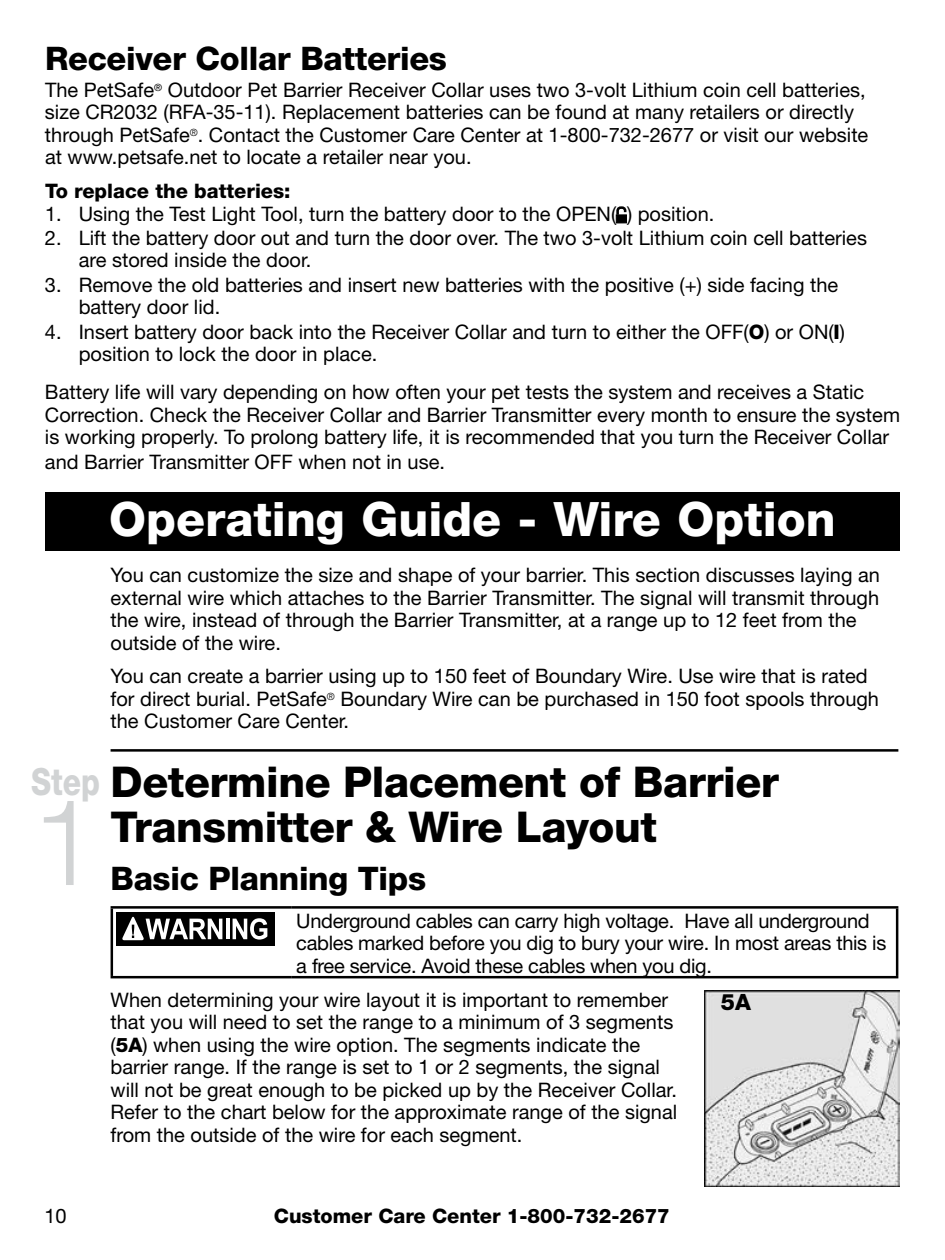
<style>
.page{position:relative;width:945px;height:1260px;background:#fff}
.page>*{position:absolute;margin:0;border:0;box-sizing:border-box;transform-origin:0 0}
.t1{font:300 120px "Helvetica Neue";color:#d1d3d4}
.t2{font:800 47.5px "Helvetica Neue";color:#fff}
.t3{font:800 42.5px/45px "Helvetica Neue";letter-spacing:-.01em;color:#000}
.t4{font:800 37.5px "Helvetica Neue";color:#d1d3d4;scale:.8 1}
.t5{font:800 32.5px "Helvetica Neue";letter-spacing:-.01em;color:#000}
.t6{font:800 22.5px "Helvetica Neue";color:#000}
.t7{font:20px/22.5px "Helvetica Neue";color:#000}
.t8{font:800 20px "Helvetica Neue";color:#000}
.s1{font-weight:800}
</style>
<div class="page">
<svg style="left:615px;top:206px;width:12px;height:11px"></svg>
<div style="left:616px;top:215px;width:11px;height:8px;background:#000"></div>
<div style="left:45px;top:492px;width:855px;height:58px;background:#000"></div>
<hr style="left:111px;top:749px;width:787px;height:3px;background:#000">
<hr style="left:111px;top:906px;width:181px;height:3px;background:#000">
<hr style="left:111px;top:909px;width:2px;height:67px;background:#000">
<hr style="left:292px;top:906px;width:606px;height:3px;background:#000">
<hr style="left:896px;top:909px;width:2px;height:67px;background:#000">
<hr style="left:111px;top:976px;width:181px;height:2px;background:#000">
<hr style="left:292px;top:976px;width:606px;height:2px;background:#000">
<div style="left:116px;top:912px;width:159px;height:34px;background:#000"></div>
<hr style="left:226px;top:919px;width:3px;height:20px;background:#fff">
<svg style="left:233px;top:918px;width:34px;height:22px"></svg>
<svg style="left:122px;top:916px;width:100px;height:24px"></svg>
<img style="left:704px;top:991px;width:196px;height:195px">
<h3 class="t5" style="left:45px;top:39px;width:404px">Receiver Collar Batteries</h3>
<p class="t7" style="left:45px;top:78px;width:825px">The PetSafe<sup>®</sup> Outdoor Pet Barrier Receiver Collar uses two 3-volt Lithium coin cell batteries, size CR2032 (RFA-35-11). Replacement batteries can be found at many retailers or directly through PetSafe<sup>®</sup>. Contact the Customer Care Center at 1-800-732-2677 or visit our website at www.petsafe.net to locate a retailer near you.</p>
<p class="t8" style="left:45px;top:179px;width:247px">To replace the batteries:</p>
<p class="t7" style="left:45px;top:202px;width:671px">1. Using the Test Light Tool, turn the battery door to the OPEN( ) position.</p>
<p class="t7" style="left:79px;top:226px;width:790px;text-indent:-34px">2. Lift the battery door out and turn the door over. The two 3-volt Lithium coin cell batteries are stored inside the door.</p>
<p class="t7" style="left:79px;top:273px;width:761px;text-indent:-34px">3. Remove the old batteries and insert new batteries with the positive (+) side facing the battery door lid.</p>
<p class="t7" style="left:79px;top:320px;width:768px;text-indent:-34px">4. Insert battery door back into the Receiver Collar and turn to either the OFF(<span class="s1">O</span>) or ON(<span class="s1">I</span>) position to lock the door in place.</p>
<p class="t7" style="left:45px;top:380px;width:857px">Battery life will vary depending on how often your pet tests the system and receives a Static<br>Correction. Check the Receiver Collar and Barrier Transmitter every month to ensure the system is working properly. To prolong battery life, it is recommended that you turn the Receiver Collar</p>
<p class="t7" style="left:45px;top:450px;width:402px">and Barrier Transmitter OFF when not in use.</p>
<h2 class="t2" style="left:109px;top:491px;width:728px">Operating Guide - Wire Option</h2>
<p class="t7" style="left:111px;top:563px;width:771px">You can customize the size and shape of your barrier. This section discusses laying an external wire which attaches to the Barrier Transmitter. The signal will transmit through the wire, instead of through the Barrier Transmitter, at a range up to 12 feet from the outside of the wire.</p>
<p class="t7" style="left:111px;top:665px;width:770px">You can create a barrier using up to 150 feet of Boundary Wire. Use wire that is rated for direct burial. PetSafe<sup>®</sup> Boundary Wire can be purchased in 150 foot spools through the Customer Care Center.</p>
<h3 class="t3" style="left:111px;top:759px;width:670px">Determine Placement of Barrier<br>Transmitter &amp; Wire Layout</h3>
<h3 class="t5" style="left:111px;top:859px;width:317px">Basic Planning Tips</h3>
<p class="t7" style="left:296px;top:909px;width:592px">Underground cables can carry high voltage. Have all underground cables marked before you dig to bury your wire. In most areas this is a free service. Avoid these cables when you dig.</p>
<p class="t7" style="left:111px;top:988px;width:568px">When determining your wire layout it is important to remember that you will need to set the range to a minimum of 3 segments (<span class="s1">5A</span>) when using the wire option. The segments indicate the barrier range. If the range is set to 1 or 2 segments, the signal will not be great enough to be picked up by the Receiver Collar.<br>Refer to the chart below for the approximate range of the signal from the outside of the wire for each segment.</p>
<p class="t6" style="left:721px;top:989px;width:32px">5A</p>
<h3 class="t4" style="left:31px;top:759px;width:88px">Step</h3>
<h1 class="t1" style="left:32px;top:769px;width:68px">1</h1>
<p class="t7" style="left:44px;top:1205px;width:24px">10</p>
<p class="t8" style="left:274px;top:1204px;width:398px">Customer Care Center 1-800-732-2677</p>
</div>
